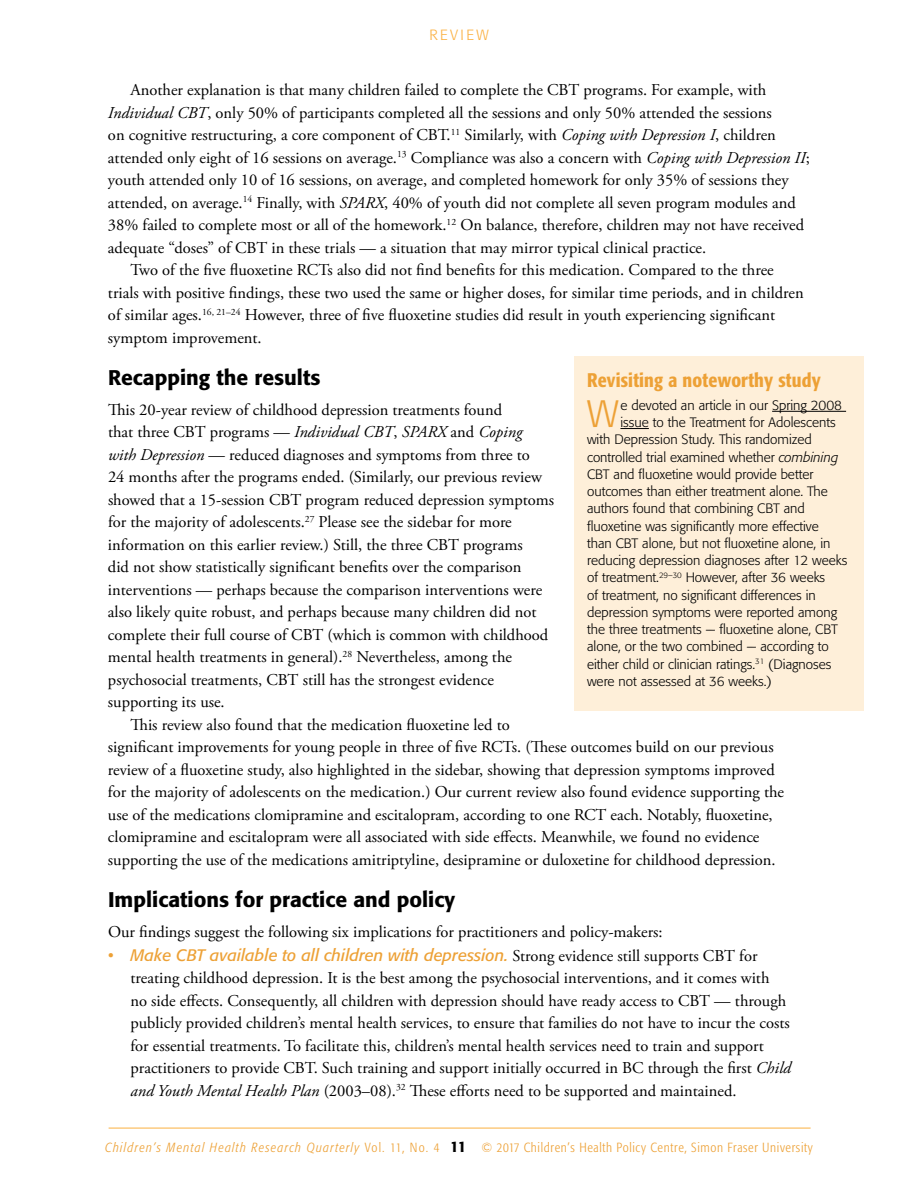
<style>
.page{position:relative;width:918px;height:1188px;background:#fff}
.page>*{position:absolute;margin:0;border:0;box-sizing:border-box;transform-origin:0 0}
.t1{font:300 37.8px "Formata";color:#eda136}
.t2{font:500 21px "Formata";color:#000}
.t3{font:500 condensed 19.5px "Formata";letter-spacing:.01em;color:#eda136}
.t4{font:16.5px/22.5px "Adobe Garamond Pro";color:#000}
.t5{font:italic 16.5px "Formata";color:#eda136}
.t6{font:300 14.7px "Formata";letter-spacing:.155em;color:#fbb040}
.t7{font:300 13.5px "Formata";color:#000}
.t8{font:300 condensed 13.2px "Formata";letter-spacing:.05em;color:#eda136}
.s1{font-style:italic}
.s2{font-family:"Adobe Garamond Pro";font-style:normal;color:#000}
.s3{font-weight:500;font-stretch:normal;font-size:15px;color:#000}
</style>
<div class="page">
<hr style="left:109px;top:1128px;width:702px;height:1px;background:#fbb040">
<div style="left:574px;top:356px;width:290px;height:355px;background:#feefd9"></div>
<hr style="left:772px;top:411px;width:74px;height:1px;background:#000">
<svg style="left:620px;top:428px;width:29px;height:1px"></svg>
<p class="t6" style="left:429px;top:26px;width:61px">REVIEW</p>
<p class="t4" style="left:130px;top:79px;width:637px">Another explanation is that many children failed to complete the CBT programs. For example, with</p>
<p class="t4" style="left:108px;top:102px;width:665px"><span class="s1">Individual CBT</span>, only 50% of participants completed all the sessions and only 50% attended the sessions</p>
<p class="t4" style="left:108px;top:124px;width:669px">on cognitive restructuring, a core component of CBT.<sup>11</sup> Similarly, with <span class="s1">Coping with Depression I</span>, children</p>
<p class="t4" style="left:108px;top:147px;width:704px">attended only eight of 16 sessions on average.<sup>13</sup> Compliance was also a concern with <span class="s1">Coping with Depression II</span>;</p>
<p class="t4" style="left:108px;top:169px;width:682px">youth attended only 10 of 16 sessions, on average, and completed homework for only 35% of sessions they</p>
<p class="t4" style="left:108px;top:192px;width:689px">attended, on average.<sup>14</sup> Finally, with <span class="s1">SPARX</span>, 40% of youth did not complete all seven program modules and</p>
<p class="t4" style="left:108px;top:214px;width:698px">38% failed to complete most or all of the homework.<sup>12</sup> On balance, therefore, children may not have received</p>
<p class="t4" style="left:108px;top:237px;width:600px">adequate “doses” of CBT in these trials — a situation that may mirror typical clinical practice.</p>
<p class="t4" style="left:131px;top:259px;width:645px">Two of the five fluoxetine RCTs also did not find benefits for this medication. Compared to the three</p>
<p class="t4" style="left:108px;top:282px;width:697px">trials with positive findings, these two used the same or higher doses, for similar time periods, and in children</p>
<p class="t4" style="left:108px;top:304px;width:669px">of similar ages.<sup>16,</sup> <sup>21–24</sup> However, three of five fluoxetine studies did result in youth experiencing significant</p>
<p class="t4" style="left:108px;top:327px;width:155px">symptom improvement.</p>
<p class="t2" style="left:108px;top:364px;width:214px">Recapping the results</p>
<p class="t4" style="left:108px;top:399px;width:396px">This 20-year review of childhood depression treatments found</p>
<p class="t4" style="left:108px;top:421px;width:416px">that three CBT programs — <span class="s1">Individual CBT</span>, <span class="s1">SPARX</span> and <span class="s1">Coping</span></p>
<p class="t4" style="left:108px;top:444px;width:423px"><span class="s1">with Depression</span> — reduced diagnoses and symptoms from three to</p>
<p class="t4" style="left:108px;top:466px;width:435px">24 months after the programs ended. (Similarly, our previous review</p>
<p class="t4" style="left:108px;top:489px;width:448px">showed that a 15-session CBT program reduced depression symptoms</p>
<p class="t4" style="left:108px;top:511px;width:405px">for the majority of adolescents.<sup>27</sup> Please see the sidebar for more</p>
<p class="t4" style="left:108px;top:534px;width:416px">information on this earlier review.) Still, the three CBT programs</p>
<p class="t4" style="left:108px;top:556px;width:415px">did not show statistically significant benefits over the comparison</p>
<p class="t4" style="left:108px;top:579px;width:436px">interventions — perhaps because the comparison interventions were</p>
<p class="t4" style="left:108px;top:601px;width:430px">also likely quite robust, and perhaps because many children did not</p>
<p class="t4" style="left:108px;top:624px;width:442px">complete their full course of CBT (which is common with childhood</p>
<p class="t4" style="left:108px;top:646px;width:406px">mental health treatments in general).<sup>28</sup> Nevertheless, among the</p>
<p class="t4" style="left:108px;top:669px;width:387px">psychosocial treatments, CBT still has the strongest evidence</p>
<p class="t4" style="left:108px;top:691px;width:118px">supporting its use.</p>
<p class="t4" style="left:131px;top:714px;width:381px">This review also found that the medication fluoxetine led to</p>
<p class="t4" style="left:108px;top:736px;width:667px">significant improvements for young people in three of five RCTs. (These outcomes build on our previous</p>
<p class="t4" style="left:108px;top:759px;width:668px">review of a fluoxetine study, also highlighted in the sidebar, showing that depression symptoms improved</p>
<p class="t4" style="left:108px;top:781px;width:678px">for the majority of adolescents on the medication.) Our current review also found evidence supporting the</p>
<p class="t4" style="left:108px;top:804px;width:666px">use of the medications clomipramine and escitalopram, according to one RCT each. Notably, fluoxetine,</p>
<p class="t4" style="left:108px;top:826px;width:653px">clomipramine and escitalopram were all associated with side effects. Meanwhile, we found no evidence</p>
<p class="t4" style="left:108px;top:849px;width:669px">supporting the use of the medications amitriptyline, desipramine or duloxetine for childhood depression.</p>
<p class="t2" style="left:108px;top:886px;width:348px">Implications for practice and policy</p>
<p class="t4" style="left:108px;top:921px;width:556px">Our findings suggest the following six implications for practitioners and policy-makers:</p>
<p class="t5" style="left:108px;top:945px;width:651px">• Make CBT available to all children with depression. <span class="s2">Strong evidence still supports CBT for</span></p>
<p class="t4" style="left:131px;top:967px;width:662px">treating childhood depression. It is the best among the psychosocial interventions, and it comes with<br>no side effects. Consequently, all children with depression should have ready access to CBT — through publicly provided children’s mental health services, to ensure that families do not have to incur the costs for essential treatments. To facilitate this, children’s mental health services need to train and support practitioners to provide CBT. Such training and support initially occurred in BC through the first <span class="s1">Child and Youth Mental Health Plan</span> (2003–08).<sup>32</sup> These efforts need to be supported and maintained.</p>
<p class="t3" style="left:587px;top:368px;width:235px">Revisiting a noteworthy study</p>
<h1 class="t1" style="left:587px;top:392px;width:33px">W</h1>
<p class="t7" style="left:620px;top:397px;width:223px">e devoted an article in our Spring 2008</p>
<p class="t7" style="left:620px;top:415px;width:217px">issue to the Treatment for Adolescents</p>
<p class="t7" style="left:587px;top:432px;width:226px">with Depression Study. This randomized</p>
<p class="t7" style="left:587px;top:449px;width:253px">controlled trial examined whether <span class="s1">combining</span></p>
<p class="t7" style="left:587px;top:466px;width:228px">CBT and fluoxetine would provide better</p>
<p class="t7" style="left:587px;top:484px;width:242px">outcomes than either treatment alone. The</p>
<p class="t7" style="left:587px;top:501px;width:219px">authors found that combining CBT and</p>
<p class="t7" style="left:587px;top:518px;width:233px">fluoxetine was significantly more effective</p>
<p class="t7" style="left:587px;top:535px;width:245px">than CBT alone, but not fluoxetine alone, in</p>
<p class="t7" style="left:587px;top:553px;width:262px">reducing depression diagnoses after 12 weeks</p>
<p class="t7" style="left:587px;top:570px;width:240px">of treatment.<sup>29–30</sup> However, after 36 weeks</p>
<p class="t7" style="left:587px;top:587px;width:230px">of treatment, no significant differences in</p>
<p class="t7" style="left:587px;top:604px;width:252px">depression symptoms were reported among</p>
<p class="t7" style="left:587px;top:622px;width:252px">the three treatments — fluoxetine alone, CBT</p>
<p class="t7" style="left:587px;top:639px;width:243px">alone, or the two combined — according to</p>
<p class="t7" style="left:587px;top:656px;width:246px">either child or clinician ratings.<sup>31</sup> (Diagnoses</p>
<p class="t7" style="left:587px;top:673px;width:186px">were not assessed at 36 weeks.)</p>
<p class="t8" style="left:105px;top:1140px;width:709px"><span class="s1">Children’s Mental Health Research Quarterly</span> Vol. 11, N o. 4 <span class="s3">11</span> © 2017 Children’s Health Policy Centre, Simon Fraser University</p>
</div>
